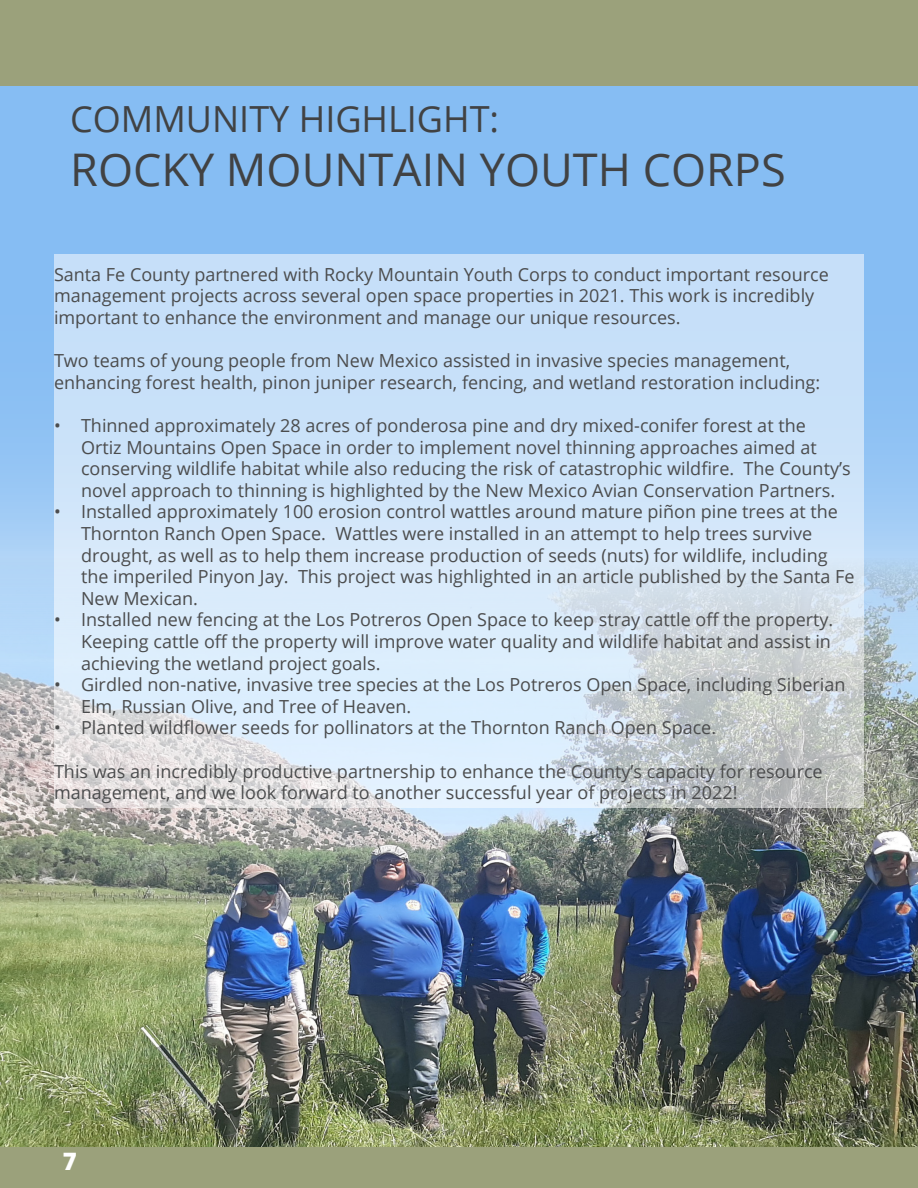
<style>
.page{position:relative;width:918px;height:1188px;background:#fff}
.page>*{position:absolute;margin:0;border:0;box-sizing:border-box;transform-origin:0 0}
.t1{font:45px "Open Sans";color:#414243}
.t2{font:36px "Open Sans";color:#414243}
.Page_Numbers{font:800 24px "Open Sans";color:#fff}
.t3{font:18px/21.6px "Open Sans";color:#4b4c4d}
</style>
<div class="page">
<div style="left:0;top:86px;width:918px;height:573px;background:#86bdf3"></div>
<div style="left:0;top:0;width:918px;height:86px;background:#9ba17b"></div>
<div style="left:0;top:1147px;width:918px;height:41px;background:#9ba17b"></div>
<img style="left:0;top:557px;width:918px;height:590px">
<svg style="left:54px;top:254px;width:810px;height:554px;background:#d0e2f3"></svg>
<p class="t2" style="left:70px;top:94px;width:430px">COMMUNITY HIGHLIGHT:</p>
<p class="t1" style="left:70px;top:138px;width:717px">ROCKY MOUNTAIN YOUTH CORPS</p>
<p class="t3" style="left:54px;top:263px;width:776px">Santa Fe County partnered with Rocky Mountain Youth Corps to conduct important resource management projects across several open space properties in 2021. This work is incredibly important to enhance the environment and manage our unique resources.</p>
<p class="t3" style="left:54px;top:349px;width:768px">Two teams of young people from New Mexico assisted in invasive species management, enhancing forest health, pinon juniper research, fencing, and wetland restoration including:</p>
<p class="t3" style="left:81px;top:414px;width:771px;text-indent:-27px">• Thinned approximately 28 acres of ponderosa pine and dry mixed-conifer forest at the Ortiz Mountains Open Space in order to implement novel thinning approaches aimed at conserving wildlife habitat while also reducing the risk of catastrophic wildfire. The County’s novel approach to thinning is highlighted by the New Mexico Avian Conservation Partners.</p>
<p class="t3" style="left:81px;top:501px;width:775px;text-indent:-27px">• Installed approximately 100 erosion control wattles around mature piñon pine trees at the Thornton Ranch Open Space. Wattles were installed in an attempt to help trees survive drought, as well as to help them increase production of seeds (nuts) for wildlife, including the imperiled Pinyon Jay. This project was highlighted in an article published by the Santa Fe New Mexican.</p>
<p class="t3" style="left:81px;top:609px;width:754px;text-indent:-27px">• Installed new fencing at the Los Potreros Open Space to keep stray cattle off the property.<br>Keeping cattle off the property will improve water quality and wildlife habitat and assist in achieving the wetland project goals.</p>
<p class="t3" style="left:81px;top:673px;width:766px;text-indent:-27px">• Girdled non-native, invasive tree species at the Los Potreros Open Space, including Siberian<br>Elm, Russian Olive, and Tree of Heaven.</p>
<p class="t3" style="left:54px;top:717px;width:664px">• Planted wildflower seeds for pollinators at the Thornton Ranch Open Space.</p>
<p class="t3" style="left:54px;top:760px;width:770px">This was an incredibly productive partnership to enhance the County’s capacity for resource management, and we look forward to another successful year of projects in 2022!</p>
<p class="Page_Numbers" style="left:63px;top:1143px;width:16px">7</p>
</div>
